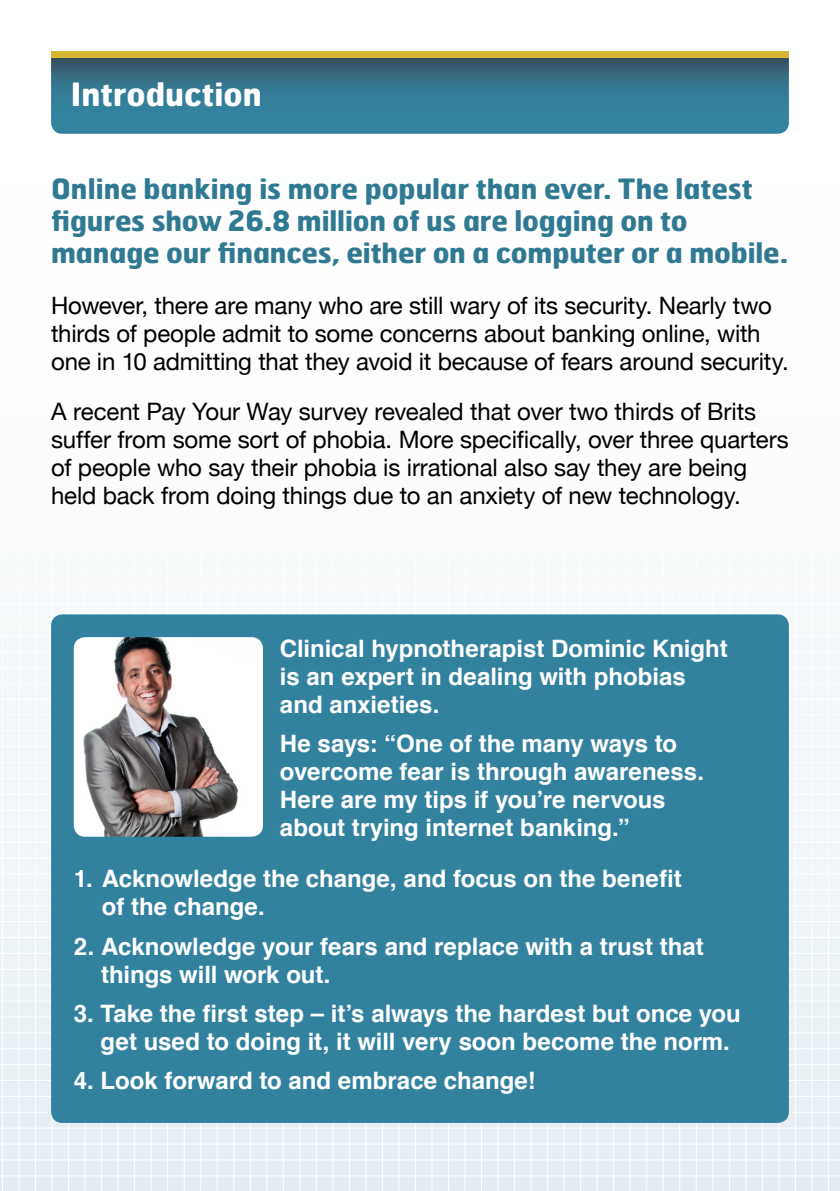
<style>
.page{position:relative;width:840px;height:1191px;background:#fff}
.page>*{position:absolute;margin:0;border:0;box-sizing:border-box;transform-origin:0 0}
.t1{font:700 32px "Hermes";color:#fff}
.t2{font:700 28px/32px "Hermes";letter-spacing:-.005em;color:#307993}
.t3{font:700 24px/28px "Helvetica";color:#fff}
.t4{font:24px/28px "Helvetica Neue";letter-spacing:-.01em;color:#000}
</style>
<div class="page">
<div style="left:0;top:0;width:839px;height:1191px;background:linear-gradient(to bottom,#fff,#e5eef3)"></div>
<hr style="left:0;top:0;width:1px;height:1191px;background:#fff">
<hr style="left:2px;top:0;width:1px;height:1191px;background:#fff">
<hr style="left:19px;top:0;width:1px;height:1191px;background:#fff">
<hr style="left:35px;top:0;width:1px;height:1191px;background:#fff">
<hr style="left:52px;top:0;width:1px;height:1191px;background:#fff">
<hr style="left:68px;top:0;width:1px;height:1191px;background:#fff">
<hr style="left:85px;top:0;width:1px;height:1191px;background:#fff">
<hr style="left:101px;top:0;width:1px;height:1191px;background:#fff">
<hr style="left:118px;top:0;width:1px;height:1191px;background:#fff">
<hr style="left:134px;top:0;width:1px;height:1191px;background:#fff">
<hr style="left:151px;top:0;width:1px;height:1191px;background:#fff">
<hr style="left:167px;top:0;width:1px;height:1191px;background:#fff">
<hr style="left:184px;top:0;width:1px;height:1191px;background:#fff">
<hr style="left:200px;top:0;width:1px;height:1191px;background:#fff">
<hr style="left:217px;top:0;width:1px;height:1191px;background:#fff">
<hr style="left:233px;top:0;width:1px;height:1191px;background:#fff">
<hr style="left:250px;top:0;width:1px;height:1191px;background:#fff">
<hr style="left:266px;top:0;width:1px;height:1191px;background:#fff">
<hr style="left:283px;top:0;width:1px;height:1191px;background:#fff">
<hr style="left:299px;top:0;width:1px;height:1191px;background:#fff">
<hr style="left:316px;top:0;width:1px;height:1191px;background:#fff">
<hr style="left:332px;top:0;width:1px;height:1191px;background:#fff">
<hr style="left:349px;top:0;width:1px;height:1191px;background:#fff">
<hr style="left:365px;top:0;width:1px;height:1191px;background:#fff">
<hr style="left:382px;top:0;width:1px;height:1191px;background:#fff">
<hr style="left:398px;top:0;width:1px;height:1191px;background:#fff">
<hr style="left:415px;top:0;width:1px;height:1191px;background:#fff">
<hr style="left:431px;top:0;width:1px;height:1191px;background:#fff">
<hr style="left:448px;top:0;width:1px;height:1191px;background:#fff">
<hr style="left:464px;top:0;width:1px;height:1191px;background:#fff">
<hr style="left:481px;top:0;width:1px;height:1191px;background:#fff">
<hr style="left:497px;top:0;width:1px;height:1191px;background:#fff">
<hr style="left:514px;top:0;width:1px;height:1191px;background:#fff">
<hr style="left:530px;top:0;width:1px;height:1191px;background:#fff">
<hr style="left:547px;top:0;width:1px;height:1191px;background:#fff">
<hr style="left:563px;top:0;width:1px;height:1191px;background:#fff">
<hr style="left:580px;top:0;width:1px;height:1191px;background:#fff">
<hr style="left:596px;top:0;width:1px;height:1191px;background:#fff">
<hr style="left:613px;top:0;width:1px;height:1191px;background:#fff">
<hr style="left:629px;top:0;width:1px;height:1191px;background:#fff">
<hr style="left:646px;top:0;width:1px;height:1191px;background:#fff">
<hr style="left:662px;top:0;width:1px;height:1191px;background:#fff">
<hr style="left:679px;top:0;width:1px;height:1191px;background:#fff">
<hr style="left:695px;top:0;width:1px;height:1191px;background:#fff">
<hr style="left:712px;top:0;width:1px;height:1191px;background:#fff">
<hr style="left:728px;top:0;width:1px;height:1191px;background:#fff">
<hr style="left:745px;top:0;width:1px;height:1191px;background:#fff">
<hr style="left:761px;top:0;width:1px;height:1191px;background:#fff">
<hr style="left:778px;top:0;width:1px;height:1191px;background:#fff">
<hr style="left:794px;top:0;width:1px;height:1191px;background:#fff">
<hr style="left:811px;top:0;width:1px;height:1191px;background:#fff">
<hr style="left:827px;top:0;width:1px;height:1191px;background:#fff">
<hr style="left:0;top:714px;width:839px;height:1px;background:#fff">
<hr style="left:0;top:730px;width:839px;height:1px;background:#fff">
<hr style="left:0;top:746px;width:839px;height:1px;background:#fff">
<hr style="left:0;top:762px;width:839px;height:1px;background:#fff">
<hr style="left:0;top:778px;width:839px;height:1px;background:#fff">
<hr style="left:0;top:794px;width:839px;height:1px;background:#fff">
<hr style="left:0;top:810px;width:839px;height:1px;background:#fff">
<hr style="left:0;top:826px;width:839px;height:1px;background:#fff">
<hr style="left:0;top:841px;width:839px;height:1px;background:#fff">
<hr style="left:0;top:857px;width:839px;height:1px;background:#fff">
<hr style="left:0;top:873px;width:839px;height:1px;background:#fff">
<hr style="left:0;top:889px;width:839px;height:1px;background:#fff">
<hr style="left:0;top:905px;width:839px;height:1px;background:#fff">
<hr style="left:0;top:921px;width:839px;height:1px;background:#fff">
<hr style="left:0;top:937px;width:839px;height:1px;background:#fff">
<hr style="left:0;top:953px;width:839px;height:1px;background:#fff">
<hr style="left:0;top:969px;width:839px;height:1px;background:#fff">
<hr style="left:0;top:984px;width:839px;height:1px;background:#fff">
<hr style="left:0;top:1000px;width:839px;height:1px;background:#fff">
<hr style="left:0;top:1016px;width:839px;height:1px;background:#fff">
<hr style="left:0;top:1032px;width:839px;height:1px;background:#fff">
<hr style="left:0;top:1048px;width:839px;height:1px;background:#fff">
<hr style="left:0;top:1064px;width:839px;height:1px;background:#fff">
<hr style="left:0;top:1080px;width:839px;height:1px;background:#fff">
<hr style="left:0;top:1096px;width:839px;height:1px;background:#fff">
<hr style="left:0;top:1111px;width:839px;height:1px;background:#fff">
<hr style="left:0;top:1127px;width:839px;height:1px;background:#fff">
<hr style="left:0;top:1143px;width:839px;height:1px;background:#fff">
<hr style="left:0;top:1159px;width:839px;height:1px;background:#fff">
<hr style="left:0;top:1175px;width:839px;height:1px;background:#fff">
<hr style="left:0;top:1190px;width:839px;height:1px;background:#fff">
<hr style="left:0;top:699px;width:839px;height:1px;background:#fff">
<hr style="left:0;top:683px;width:839px;height:1px;background:#fff">
<hr style="left:0;top:667px;width:839px;height:1px;background:#fff">
<hr style="left:0;top:651px;width:839px;height:1px;background:#fff">
<hr style="left:0;top:635px;width:839px;height:1px;background:#fff">
<hr style="left:0;top:619px;width:839px;height:1px;background:#fff">
<hr style="left:0;top:603px;width:839px;height:1px;background:#fff">
<hr style="left:0;top:587px;width:839px;height:1px;background:#fff">
<hr style="left:0;top:571px;width:839px;height:1px;background:#fff">
<hr style="left:0;top:556px;width:839px;height:1px;background:#fff">
<hr style="left:0;top:540px;width:839px;height:1px;background:#fff">
<hr style="left:0;top:524px;width:839px;height:1px;background:#fff">
<hr style="left:0;top:508px;width:839px;height:1px;background:#fff">
<hr style="left:0;top:492px;width:839px;height:1px;background:#fff">
<hr style="left:0;top:476px;width:839px;height:1px;background:#fff">
<hr style="left:0;top:460px;width:839px;height:1px;background:#fff">
<hr style="left:0;top:444px;width:839px;height:1px;background:#fff">
<hr style="left:0;top:429px;width:839px;height:1px;background:#fff">
<hr style="left:0;top:413px;width:839px;height:1px;background:#fff">
<hr style="left:0;top:397px;width:839px;height:1px;background:#fff">
<hr style="left:0;top:381px;width:839px;height:1px;background:#fff">
<hr style="left:0;top:365px;width:839px;height:1px;background:#fff">
<hr style="left:0;top:349px;width:839px;height:1px;background:#fff">
<hr style="left:0;top:333px;width:839px;height:1px;background:#fff">
<hr style="left:0;top:317px;width:839px;height:1px;background:#fff">
<hr style="left:0;top:301px;width:839px;height:1px;background:#fff">
<hr style="left:0;top:286px;width:839px;height:1px;background:#fff">
<hr style="left:0;top:270px;width:839px;height:1px;background:#fff">
<hr style="left:0;top:254px;width:839px;height:1px;background:#fff">
<hr style="left:0;top:238px;width:839px;height:1px;background:#fff">
<hr style="left:0;top:222px;width:839px;height:1px;background:#fff">
<hr style="left:0;top:206px;width:839px;height:1px;background:#fff">
<hr style="left:0;top:190px;width:839px;height:1px;background:#fff">
<hr style="left:0;top:174px;width:839px;height:1px;background:#fff">
<hr style="left:0;top:158px;width:839px;height:1px;background:#fff">
<hr style="left:0;top:143px;width:839px;height:1px;background:#fff">
<hr style="left:0;top:127px;width:839px;height:1px;background:#fff">
<hr style="left:0;top:111px;width:839px;height:1px;background:#fff">
<hr style="left:0;top:95px;width:839px;height:1px;background:#fff">
<hr style="left:0;top:79px;width:839px;height:1px;background:#fff">
<hr style="left:0;top:63px;width:839px;height:1px;background:#fff">
<hr style="left:0;top:47px;width:839px;height:1px;background:#fff">
<hr style="left:0;top:31px;width:839px;height:1px;background:#fff">
<hr style="left:0;top:16px;width:839px;height:1px;background:#fff">
<hr style="left:0;top:0;width:839px;height:1px;background:#fff">
<svg style="left:51px;top:57px;width:737px;height:77px;background:#37768d"></svg>
<div style="left:51px;top:51px;width:737px;height:6px;background:#d7b534"></div>
<div style="left:51px;top:614px;width:737px;height:509px;background:#32829f;border-radius:11px"></div>
<img style="left:74px;top:637px;width:189px;height:199px">
<h1 class="t1" style="left:71px;top:73px;width:192px">Introduction</h1>
<p class="t2" style="left:51px;top:172px;width:738px">Online banking is more popular than ever. The latest figures show 26.8 million of us are logging on to manage our finances, either on a computer or a mobile.</p>
<p class="t4" style="left:51px;top:291px;width:738px">However, there are many who are still wary of its security. Nearly two thirds of people admit to some concerns about banking online, with one in 10 admitting that they avoid it because of fears around security.</p>
<p class="t4" style="left:51px;top:397px;width:739px">A recent Pay Your Way survey revealed that over two thirds of Brits suffer from some sort of phobia. More specifically, over three quarters of people who say their phobia is irrational also say they are being held back from doing things due to an anxiety of new technology.</p>
<p class="t3" style="left:280px;top:636px;width:449px">Clinical hypnotherapist Dominic Knight is an expert in dealing with phobias and anxieties.</p>
<p class="t3" style="left:280px;top:731px;width:425px">He says: “One of the many ways to overcome fear is through awareness.<br>Here are my tips if you’re nervous about trying internet banking.”</p>
<p class="t3" style="left:102px;top:866px;width:581px;text-indent:-28px">1. Acknowledge the change, and focus on the benefit of the change.</p>
<p class="t3" style="left:101px;top:933px;width:604px;text-indent:-27px">2. Acknowledge your fears and replace with a trust that things will work out.</p>
<p class="t3" style="left:101px;top:1001px;width:641px;text-indent:-27px">3. Take the first step – it’s always the hardest but once you get used to doing it, it will very soon become the norm.</p>
<p class="t3" style="left:74px;top:1068px;width:463px">4. Look forward to and embrace change!</p>
</div>
